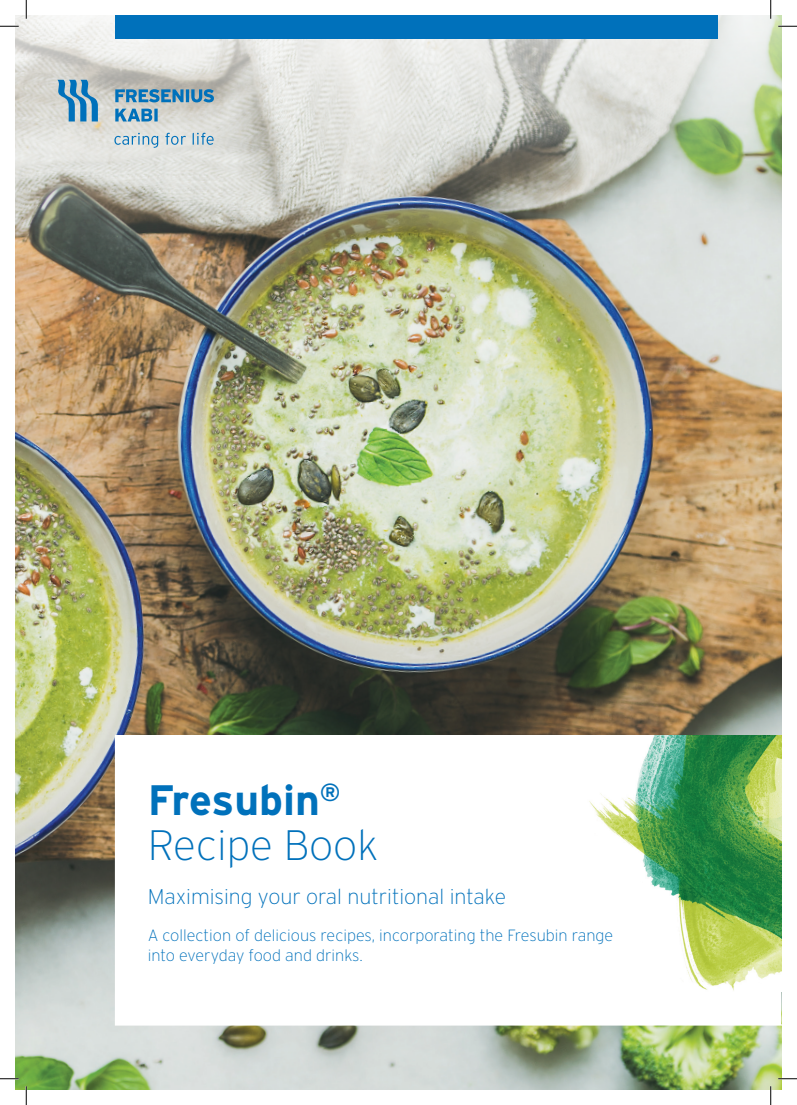
<style>
.page{position:relative;width:797px;height:1105px;background:#fff}
.page>*{position:absolute;margin:0;border:0;box-sizing:border-box;transform-origin:0 0}
.t1{font:200 42.5px/45px "Interstate";color:#0071bb}
.t2{font:200 21.25px "Interstate";color:#0071bb}
.t3{font:200 16.25px/19.5px "Interstate";color:#0071bb}
.s1{font-weight:700}
</style>
<div class="page">
<img style="left:16px;top:16px;width:765px;height:1073px">
<div style="left:115px;top:16px;width:602px;height:23px;background:#0071bb"></div>
<svg style="left:115px;top:735px;width:666px;height:290px"></svg>
<img style="left:585px;top:735px;width:196px;height:257px">
<svg style="left:57px;top:80px;width:41px;height:41px;background:#75a7c5"></svg>
<svg style="left:115px;top:109px;width:43px;height:12px"></svg>
<svg style="left:115px;top:89px;width:99px;height:13px"></svg>
<svg style="left:114px;top:133px;width:100px;height:15px"></svg>
<svg style="left:0;top:25px;width:19px;height:2px"></svg>
<svg style="left:778px;top:25px;width:19px;height:2px"></svg>
<svg style="left:0;top:1078px;width:19px;height:1px"></svg>
<svg style="left:778px;top:1078px;width:19px;height:1px"></svg>
<svg style="left:25px;top:0;width:2px;height:19px"></svg>
<svg style="left:25px;top:1086px;width:2px;height:19px"></svg>
<svg style="left:770px;top:0;width:1px;height:19px"></svg>
<svg style="left:770px;top:1086px;width:1px;height:19px"></svg>
<p class="t1" style="left:148px;top:778px;width:232px"><span class="s1">Fresubin</span><sup>®<br></sup>Recipe Book</p>
<p class="t2" style="left:148px;top:884px;width:360px">Maximising your oral nutritional intake</p>
<p class="t3" style="left:148px;top:926px;width:467px">A collection of delicious recipes, incorporating the Fresubin range into everyday food and drinks.</p>
</div>
